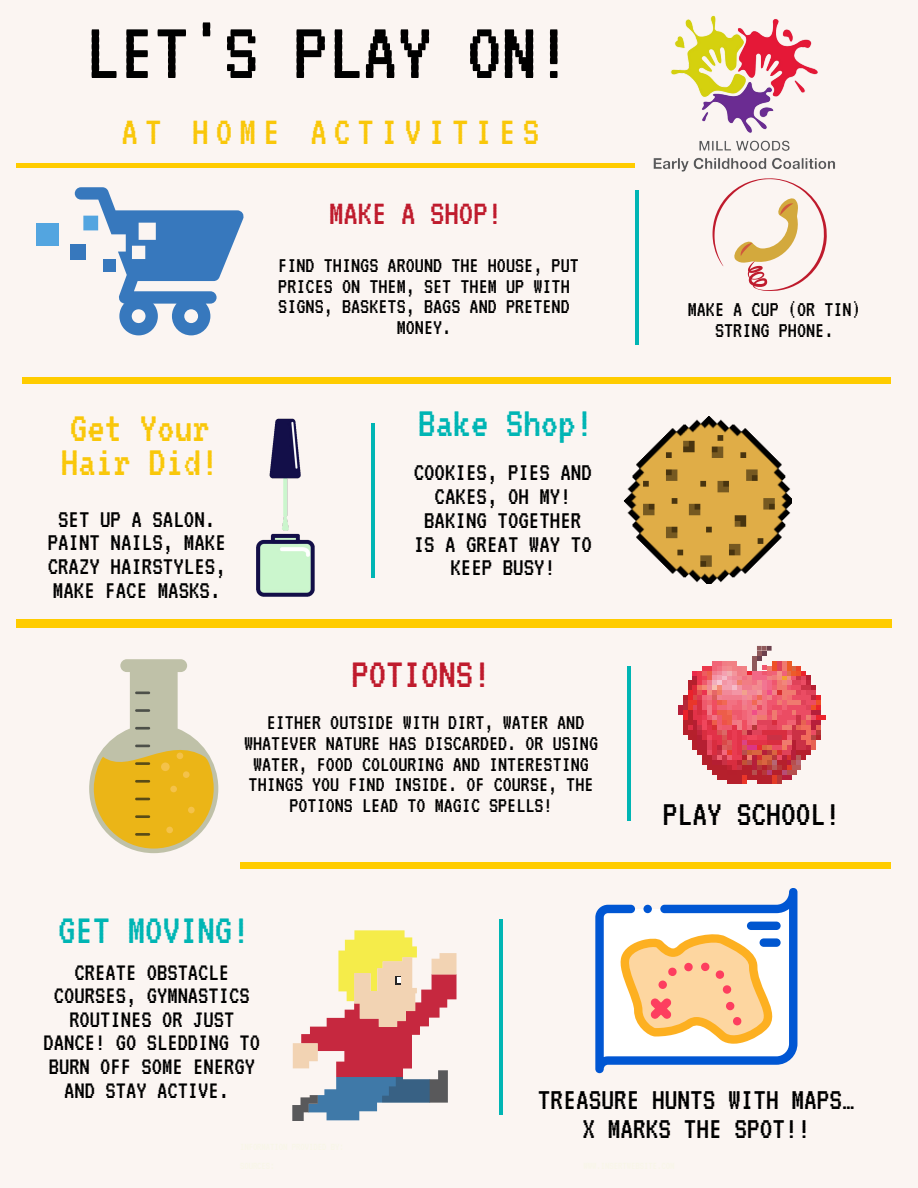
<style>
.page{position:relative;width:918px;height:1188px;background:#fbf5f2}
.page>*{position:absolute;margin:0;border:0;box-sizing:border-box;transform-origin:0 0}
.t1{font:86.85px "VT323";color:#000}
.t2{font:43.8px/34.5px "VT323";color:#f9c70a}
.t3{font:43.8px "VT323";color:#00b5b4}
.t4{font:43.65px "VT323";color:#00b5b4}
.t5{font:43.65px "VT323";color:#bf1b2d}
.t6{font:41.4px "VT323";letter-spacing:.17em;color:#f9c70a}
.t7{font:36.9px "VT323";color:#000}
.t8{font:36.15px "VT323";color:#bf1b2d}
.t9{font:31.65px/29px "VT323";color:#000;text-align:center}
.t10{font:26.25px/23.7px "VT323";color:#000;text-align:center}
.t11{font:25.8px/23.7px "VT323";color:#000;text-align:center}
.t12{font:22.8px/20.7px "VT323";color:#000;text-align:center}
.t13{font:22.65px/20.9px "VT323";color:#000;text-align:center}
</style>
<div class="page">
<svg style="left:292px;top:930px;width:165px;height:190px"></svg>
<div style="left:16px;top:163px;width:619px;height:5px;background:#fc0"></div>
<div style="left:22px;top:377px;width:869px;height:7px;background:#fc0"></div>
<div style="left:16px;top:619px;width:875px;height:9px;background:#fc0"></div>
<div style="left:241px;top:862px;width:650px;height:7px;background:#fc0"></div>
<hr style="left:499px;top:919px;width:4px;height:196px;background:#00b5b4">
<hr style="left:635px;top:190px;width:4px;height:154px;background:#00b5b4">
<img style="left:653px;top:15px;width:182px;height:157px">
<svg style="left:75px;top:187px;width:169px;height:148px"></svg>
<div style="left:36px;top:223px;width:22px;height:23px;background:#53a5e0"></div>
<div style="left:103px;top:259px;width:13px;height:13px;background:#3778bd"></div>
<div style="left:70px;top:245px;width:15px;height:15px;background:#3778bd"></div>
<div style="left:83px;top:216px;width:15px;height:14px;background:#53a5e0"></div>
<img style="left:256px;top:418px;width:59px;height:179px">
<hr style="left:371px;top:423px;width:4px;height:154px;background:#00b5b4">
<img style="left:624px;top:417px;width:168px;height:166px">
<svg style="left:713px;top:178px;width:114px;height:113px"></svg>
<svg style="left:89px;top:659px;width:129px;height:194px"></svg>
<div style="left:183px;top:771px;width:7px;height:7px;background:#f4c24a;border-radius:50%"></div>
<div style="left:170px;top:786px;width:7px;height:6px;background:#f4c24a;border-radius:50%"></div>
<div style="left:188px;top:807px;width:7px;height:6px;background:#f4c24a;border-radius:50%"></div>
<div style="left:166px;top:827px;width:7px;height:6px;background:#f4c24a;border-radius:50%"></div>
<svg style="left:678px;top:646px;width:148px;height:138px"></svg>
<hr style="left:628px;top:667px;width:3px;height:154px;background:#00b5b4">
<svg style="left:595px;top:888px;width:202px;height:185px"></svg>
<div style="left:747px;top:922px;width:34px;height:8px;background:#0056cf;border-radius:4px"></div>
<div style="left:760px;top:938px;width:21px;height:9px;background:#0056cf;border-radius:4px"></div>
<h1 class="t1" style="left:85px;top:9px;width:488px">LET'S PLAY ON!</h1>
<h3 class="t6" style="left:121px;top:110px;width:420px">AT HOME ACTIVITIES</h3>
<h3 class="t8" style="left:329px;top:195px;width:175px">MAKE A SHOP!</h3>
<p class="t12" style="left:278px;top:255px;width:302px">FIND THINGS AROUND THE HOUSE, PUT<br>PRICES ON THEM, SET THEM UP WITH<br>SIGNS, BASKETS, BAGS AND PRETEND<br>MONEY.</p>
<h2 class="t2" style="left:61px;top:411px;width:159px">Get Your<br>Hair Did!</h2>
<p class="t10" style="left:48px;top:507px;width:180px">SET UP A SALON.<br>PAINT NAILS, MAKE<br>CRAZY HAIRSTYLES,<br>MAKE FACE MASKS.</p>
<h2 class="t3" style="left:418px;top:401px;width:177px">Bake Shop!</h2>
<p class="t10" style="left:414px;top:460px;width:180px">COOKIES, PIES AND<br>CAKES, OH MY!<br>BAKING TOGETHER<br>IS A GREAT WAY TO<br>KEEP BUSY!</p>
<h3 class="t5" style="left:351px;top:653px;width:141px">POTIONS!</h3>
<p class="t13" style="left:244px;top:712px;width:356px">EITHER OUTSIDE WITH DIRT, WATER AND WHATEVER NATURE HAS DISCARDED. OR USING WATER, FOOD COLOURING AND INTERESTING THINGS YOU FIND INSIDE. OF COURSE, THE POTIONS LEAD TO MAGIC SPELLS!</p>
<h3 class="t4" style="left:58px;top:908px;width:193px">GET MOVING!</h3>
<p class="t12" style="left:688px;top:299px;width:175px">MAKE A CUP (OR TIN)<br>STRING PHONE.</p>
<h3 class="t7" style="left:663px;top:795px;width:179px">PLAY SCHOOL!</h3>
<p class="t11" style="left:44px;top:960px;width:218px">CREATE OBSTACLE<br>COURSES, GYMNASTICS<br>ROUTINES OR JUST<br>DANCE! GO SLEDDING TO<br>BURN OFF SOME ENERGY<br>AND STAY ACTIVE.</p>
<h3 class="t9" style="left:538px;top:1085px;width:318px">TREASURE HUNTS WITH MAPS…<br>X MARKS THE SPOT!!</h3>
</div>
